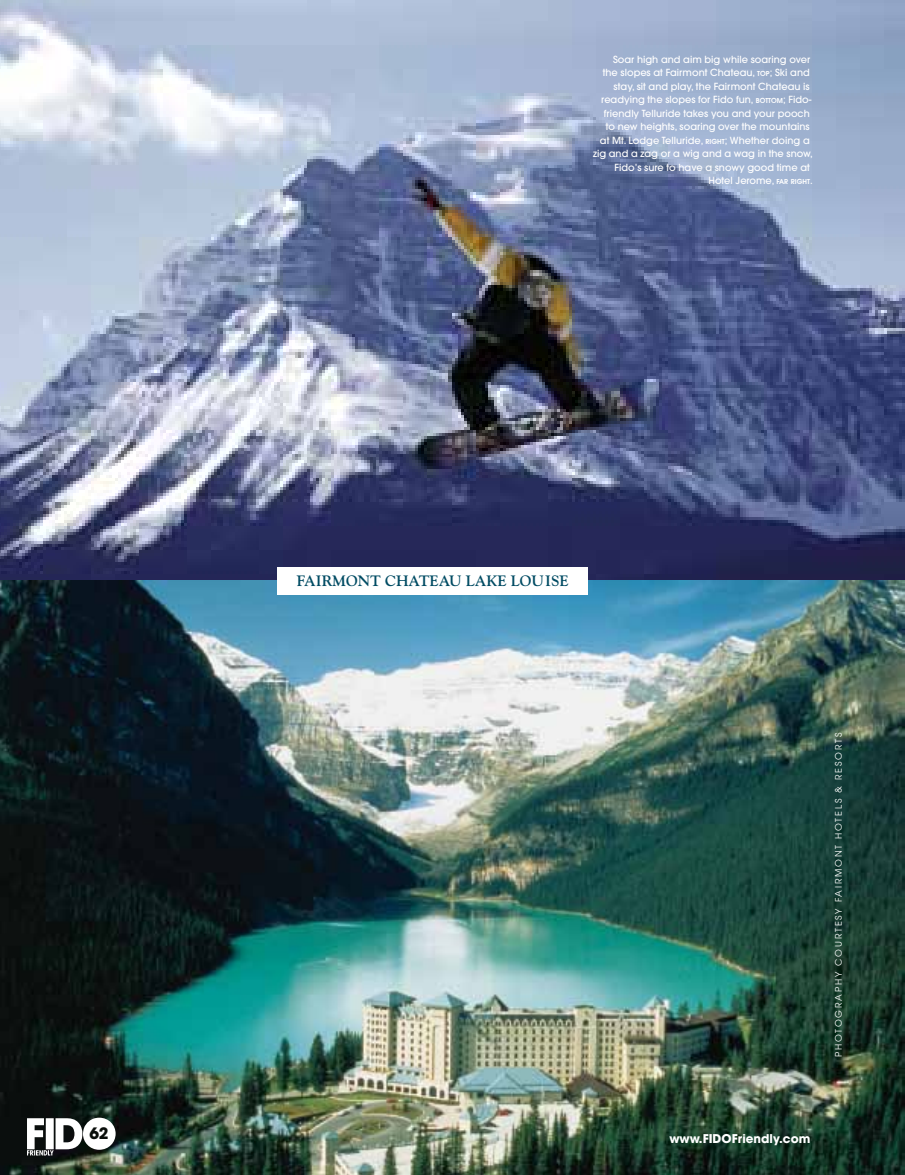
<style>
.page{position:relative;width:905px;height:1175px;background:#fff}
.page>*{position:absolute;margin:0;border:0;box-sizing:border-box;transform-origin:0 0}
.t1{font:700 15.6px "Avant Garde";color:#0a0e0b}
.t2{font:700 15px "Goudy";color:#004b63}
.t3{font:700 12px "Avant Garde";color:#fff}
.t4{font:500 9.75px "Avant Garde";color:#fff}
.t5{font:9px "Avant Garde";color:#fff}
.s1{font-weight:600;font-size:6.9px}
</style>
<div class="page">
<img style="left:0;top:0;width:904px;height:580px">
<img style="left:0;top:580px;width:904px;height:594px">
<svg style="left:27px;top:1117px;width:89px;height:38px"></svg>
<div style="left:277px;top:567px;width:311px;height:27px;background:#fff"></div>
<h1 class="t1" style="left:89px;top:1123px;width:20px">62</h1>
<p class="t4" style="left:613px;top:53px;width:198px">Soar high and aim big while soaring over</p>
<p class="t4" style="left:603px;top:67px;width:208px">the slopes at Fairmont Chateau, <span class="s1">TOP</span>; Ski and</p>
<p class="t4" style="left:613px;top:80px;width:197px">stay, sit and play, the Fairmont Chateau is</p>
<p class="t4" style="left:601px;top:94px;width:212px">readying the slopes for Fido fun, <span class="s1">BOTTOM</span>; Fido-</p>
<p class="t4" style="left:604px;top:107px;width:207px">friendly Telluride takes you and your pooch</p>
<p class="t4" style="left:605px;top:121px;width:205px">to new heights, soaring over the mountains</p>
<p class="t4" style="left:600px;top:134px;width:211px">at Mt. Lodge Telluride, <span class="s1">RIGHT</span>; Whether doing a</p>
<p class="t4" style="left:593px;top:148px;width:221px">zig and a zag or a wig and a wag in the snow,</p>
<p class="t4" style="left:614px;top:161px;width:197px">Fido’s sure to have a snowy good time at</p>
<p class="t4" style="left:708px;top:175px;width:106px">Hotel Jerome, <span class="s1">FAR RIGHT</span>.</p>
<h2 class="t2" style="left:297px;top:571px;width:273px">FAIRMONT CHATEAU LAKE LOUISE</h2>
<p class="t5" style="left:833px;top:1057px;width:326px;rotate:-90deg">Photogr aphY cour tesy Fairmont H otels &amp; Resor ts</p>
<p class="t3" style="left:669px;top:1130px;width:142px">www.FIDOFriendly.com</p>
</div>
